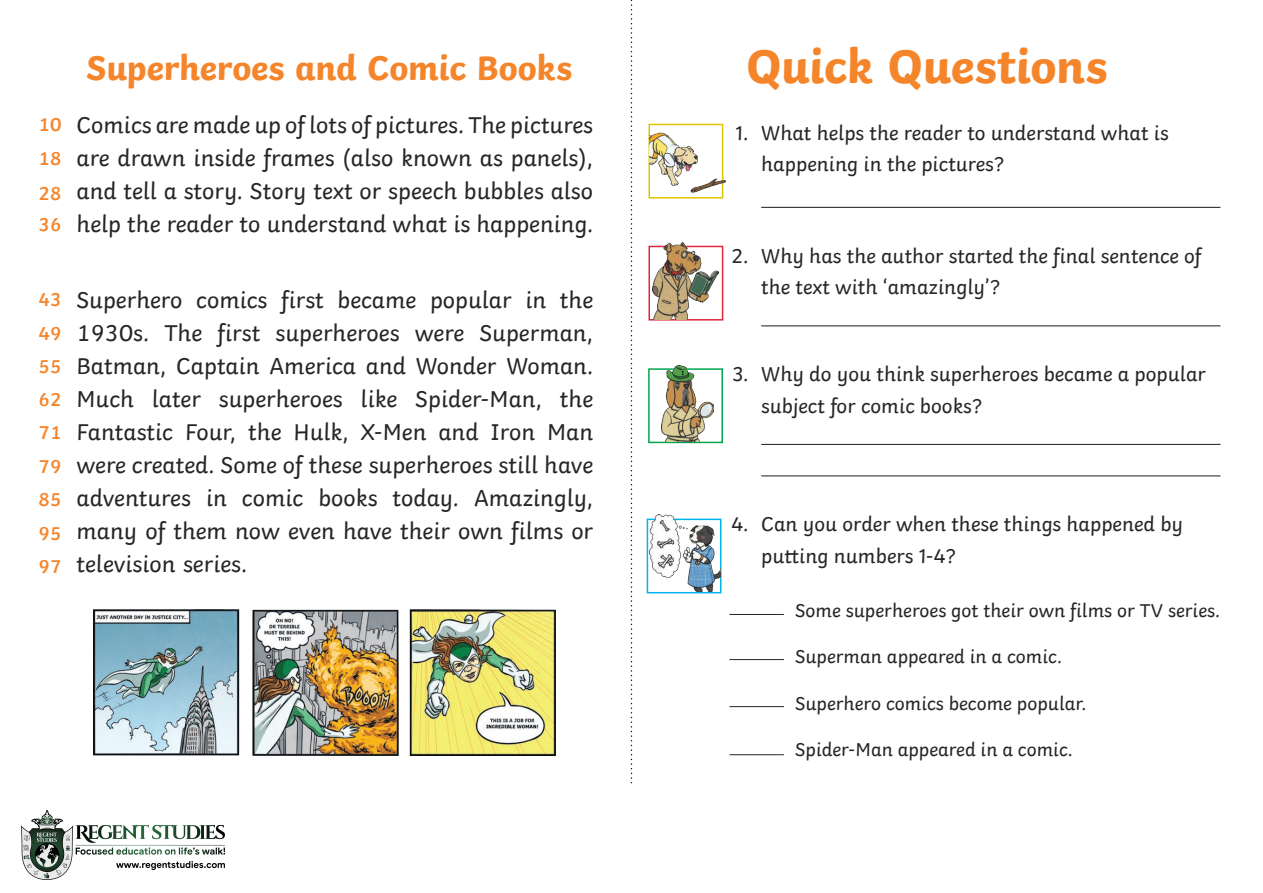
<style>
.page{position:relative;width:1263px;height:893px;background:#fff}
.page>*{position:absolute;margin:0;border:0;box-sizing:border-box;transform-origin:0 0}
.Heading_1{font:700 49.5px "Twinkl";letter-spacing:-.01em;color:#f5852a}
.Heading_1-2{font:700 36px "Twinkl";letter-spacing:-.005em;color:#f5852a}
.KS1_Body_Copy{font:24px/33px "Twinkl";color:#282526;text-align:justify}
.t1{font:21px/31.5px "Twinkl";color:#282526}
.t2{font:19.5px "Twinkl";color:#282526}
.KS1_Body_Copy-2{font:600 19.5px "Twinkl";color:#f5852a}
</style>
<div class="page">
<svg style="left:631px;top:0;width:1px;height:784px"></svg>
<div style="left:648px;top:368px;width:75px;height:75px;border:2px solid #00a54f"></div>
<img style="left:661px;top:365px;width:53px;height:77px">
<div style="left:648px;top:246px;width:75px;height:75px;border:2px solid #dd273c"></div>
<img style="left:652px;top:243px;width:67px;height:76px">
<div style="left:648px;top:124px;width:75px;height:75px;border:2px solid #e0c403"></div>
<img style="left:650px;top:124px;width:77px;height:74px">
<div style="left:647px;top:519px;width:74px;height:74px;border:2px solid #00b3ef"></div>
<img style="left:650px;top:514px;width:70px;height:78px">
<hr style="left:761px;top:207px;width:459px;height:1px;background:#282526">
<hr style="left:761px;top:325px;width:459px;height:1px;background:#282526">
<hr style="left:761px;top:444px;width:459px;height:1px;background:#282526">
<hr style="left:761px;top:475px;width:459px;height:1px;background:#282526">
<img style="left:94px;top:609px;width:462px;height:147px">
<hr style="left:729px;top:614px;width:55px;height:1px;background:#282526">
<hr style="left:729px;top:659px;width:55px;height:1px;background:#282526">
<hr style="left:729px;top:706px;width:55px;height:1px;background:#282526">
<hr style="left:729px;top:754px;width:55px;height:1px;background:#282526">
<img style="left:22px;top:810px;width:202px;height:69px">
<p class="KS1_Body_Copy-2" style="left:39px;top:109px;width:25px">10</p>
<p class="KS1_Body_Copy-2" style="left:39px;top:143px;width:25px">18</p>
<p class="KS1_Body_Copy-2" style="left:39px;top:177px;width:25px">28</p>
<p class="KS1_Body_Copy-2" style="left:39px;top:209px;width:25px">36</p>
<p class="Heading_1-2" style="left:86px;top:38px;width:487px">Superheroes and Comic Books</p>
<p class="KS1_Body_Copy" style="left:77px;top:106px;width:518px">Comics are made up of lots of pictures. The pictures are drawn inside frames (also known as panels), and tell a story. Story text or speech bubbles also help the reader to understand what is happening.</p>
<p class="KS1_Body_Copy-2" style="left:39px;top:284px;width:25px">43</p>
<p class="KS1_Body_Copy-2" style="left:39px;top:318px;width:25px">49</p>
<p class="KS1_Body_Copy-2" style="left:39px;top:351px;width:25px">55</p>
<p class="KS1_Body_Copy-2" style="left:39px;top:384px;width:25px">62</p>
<p class="KS1_Body_Copy-2" style="left:39px;top:417px;width:25px">71</p>
<p class="KS1_Body_Copy-2" style="left:39px;top:451px;width:25px">79</p>
<p class="KS1_Body_Copy-2" style="left:39px;top:484px;width:25px">85</p>
<p class="KS1_Body_Copy-2" style="left:39px;top:518px;width:25px">95</p>
<p class="KS1_Body_Copy-2" style="left:39px;top:551px;width:25px">97</p>
<p class="KS1_Body_Copy" style="left:77px;top:282px;width:518px">Superhero comics first became popular in the 1930s. The first superheroes were Superman, Batman, Captain America and Wonder Woman.<br>Much later superheroes like Spider-Man, the Fantastic Four, the Hulk, X-Men and Iron Man were created. Some of these superheroes still have adventures in comic books today. Amazingly, many of them now even have their own films or television series.</p>
<p class="Heading_1" style="left:746px;top:25px;width:363px">Quick Questions</p>
<p class="t1" style="left:761px;top:115px;width:409px;text-indent:-26px">1. What helps the reader to understand what is happening in the pictures?</p>
<p class="t1" style="left:761px;top:238px;width:442px;text-indent:-29px">2. Why has the author started the final sentence of the text with ‘amazingly’?</p>
<p class="t1" style="left:761px;top:357px;width:446px;text-indent:-29px">3. Why do you think superheroes became a popular subject for comic books?</p>
<p class="t1" style="left:761px;top:507px;width:424px;text-indent:-30px">4. Can you order when these things happened by putting numbers 1-4?</p>
<p class="t2" style="left:795px;top:595px;width:427px">Some superheroes got their own films or TV series.</p>
<p class="t2" style="left:795px;top:642px;width:268px">Superman appeared in a comic.</p>
<p class="t2" style="left:795px;top:688px;width:293px">Superhero comics become popular.</p>
<p class="t2" style="left:795px;top:735px;width:279px">Spider-Man appeared in a comic.</p>
</div>
